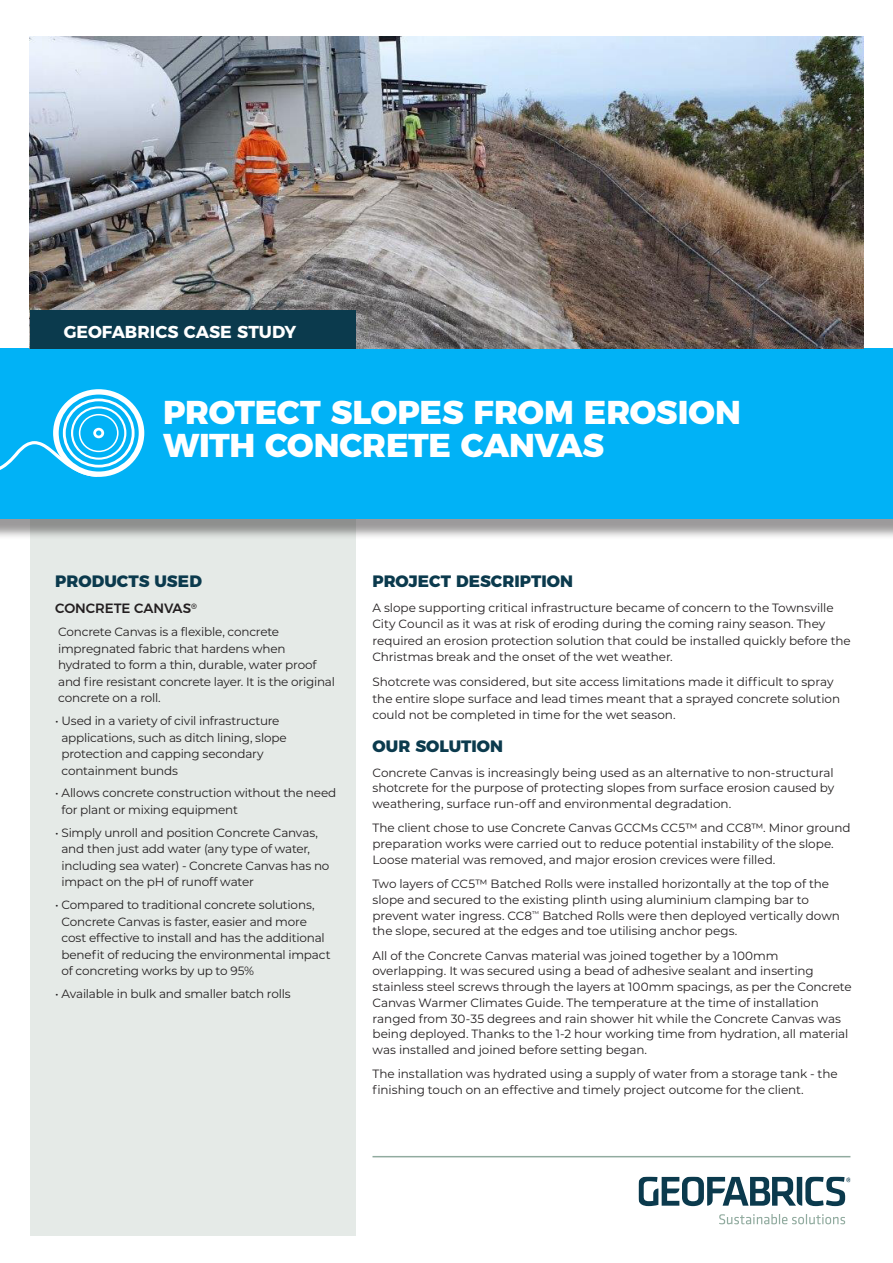
<style>
.page{position:relative;width:893px;height:1263px;background:#fff}
.page>*{position:absolute;margin:0;border:0;box-sizing:border-box;transform-origin:0 0}
.Case_Study_Heading{font:800 33px/33px "Montserrat";letter-spacing:-.01em;color:#fff}
.Case_Study_Title{font:700 17.25px "Montserrat";color:#fff}
.Case_Study_Subheadin{font:800 16.5px "Montserrat";letter-spacing:.005em;color:#0b3a4d}
.Case_Study_Subheadin-2{font:500 13.5px "Montserrat";letter-spacing:-.01em;color:#231f20}
.Case_Study_Body_Text{font:12px/15.8px "Montserrat";letter-spacing:-.005em;color:#231f20}
.Case_Study_Bullet_Po{font:12px/16.5px "Montserrat";letter-spacing:-.015em;color:#231f20}
</style>
<div class="page">
<div style="left:30px;top:516px;width:325px;height:719px;background:#e5eae7"></div>
<svg style="left:640px;top:1178px;width:209px;height:28px"></svg>
<svg style="left:719px;top:1214px;width:126px;height:10px"></svg>
<div style="left:638px;top:1176px;width:213px;height:76px;border:1px solid #fff"></div>
<hr style="left:372px;top:1156px;width:478px;height:1px;background:#91ab9f">
<div style="left:0;top:353px;width:893px;height:186px;background:#231f20;opacity:.45"></div>
<div style="left:0;top:349px;width:893px;height:170px;background:#01b2f6"></div>
<img style="left:30px;top:36px;width:833px;height:313px">
<div style="left:30px;top:310px;width:325px;height:39px;background:#0b3a4d"></div>
<svg style="left:0;top:389px;width:144px;height:88px"></svg>
<p class="Case_Study_Title" style="left:64px;top:317px;width:234px">GEOFABRICS CASE STUDY</p>
<p class="Case_Study_Heading" style="left:163px;top:393px;width:579px">PROTECT SLOPES FROM EROSION<br>WITH CONCRETE CANVAS</p>
<p class="Case_Study_Subheadin" style="left:55px;top:567px;width:148px">PRODUCTS USED</p>
<p class="Case_Study_Subheadin-2" style="left:55px;top:598px;width:143px">CONCRETE CANVAS<sup>®</sup></p>
<p class="Case_Study_Bullet_Po" style="left:58px;top:623px;width:278px">Concrete Canvas is a flexible, concrete impregnated fabric that hardens when hydrated to form a thin, durable, water proof and fire resistant concrete layer. It is the original concrete on a roll.</p>
<p class="Case_Study_Bullet_Po" style="left:61px;top:712px;width:227px;text-indent:-6px">• Used in a variety of civil infrastructure applications, such as ditch lining, slope protection and capping secondary containment bunds</p>
<p class="Case_Study_Bullet_Po" style="left:61px;top:784px;width:276px;text-indent:-6px">• Allows concrete construction without the need for plant or mixing equipment</p>
<p class="Case_Study_Bullet_Po" style="left:61px;top:824px;width:269px;text-indent:-6px">• Simply unroll and position Concrete Canvas, and then just add water (any type of water, including sea water) - Concrete Canvas has no impact on the pH of runoff water</p>
<p class="Case_Study_Bullet_Po" style="left:61px;top:896px;width:271px;text-indent:-6px">• Compared to traditional concrete solutions, Concrete Canvas is faster, easier and more cost effective to install and has the additional benefit of reducing the environmental impact of concreting works by up to 95%</p>
<p class="Case_Study_Bullet_Po" style="left:55px;top:985px;width:237px">• Available in bulk and smaller batch rolls</p>
<p class="Case_Study_Subheadin" style="left:372px;top:567px;width:202px">PROJECT DESCRIPTION</p>
<p class="Case_Study_Body_Text" style="left:372px;top:599px;width:480px;line-height:16.5px">A slope supporting critical infrastructure became of concern to the Townsville City Council as it was at risk of eroding during the coming rainy season. They required an erosion protection solution that could be installed quickly before the Christmas break and the onset of the wet weather.</p>
<p class="Case_Study_Body_Text" style="left:372px;top:673px;width:469px;line-height:16.5px">Shotcrete was considered, but site access limitations made it difficult to spray the entire slope surface and lead times meant that a sprayed concrete solution could not be completed in time for the wet season.</p>
<p class="Case_Study_Subheadin" style="left:372px;top:733px;width:132px">OUR SOLUTION</p>
<p class="Case_Study_Body_Text" style="left:372px;top:764px;width:463px;text-align:justify">Concrete Canvas is increasingly being used as an alternative to non-structural shotcrete for the purpose of protecting slopes from surface erosion caused by weathering, surface run-off and environmental degradation.</p>
<p class="Case_Study_Body_Text" style="left:372px;top:820px;width:480px">The client chose to use Concrete Canvas GCCMs CC5™ and CC8™. Minor ground preparation works were carried out to reduce potential instability of the slope.<br>Loose material was removed, and major erosion crevices were filled.</p>
<p class="Case_Study_Body_Text" style="left:372px;top:875px;width:469px">Two layers of CC5™ Batched Rolls were installed horizontally at the top of the slope and secured to the existing plinth using aluminium clamping bar to prevent water ingress. CC8<sup>™</sup> Batched Rolls were then deployed vertically down the slope, secured at the edges and toe utilising anchor pegs.</p>
<p class="Case_Study_Body_Text" style="left:372px;top:947px;width:481px">All of the Concrete Canvas material was joined together by a 100mm overlapping. It was secured using a bead of adhesive sealant and inserting stainless steel screws through the layers at 100mm spacings, as per the Concrete Canvas Warmer Climates Guide. The temperature at the time of installation ranged from 30-35 degrees and rain shower hit while the Concrete Canvas was being deployed. Thanks to the 1-2 hour working time from hydration, all material was installed and joined before setting began.</p>
<p class="Case_Study_Body_Text" style="left:372px;top:1066px;width:467px">The installation was hydrated using a supply of water from a storage tank - the finishing touch on an effective and timely project outcome for the client.</p>
</div>
